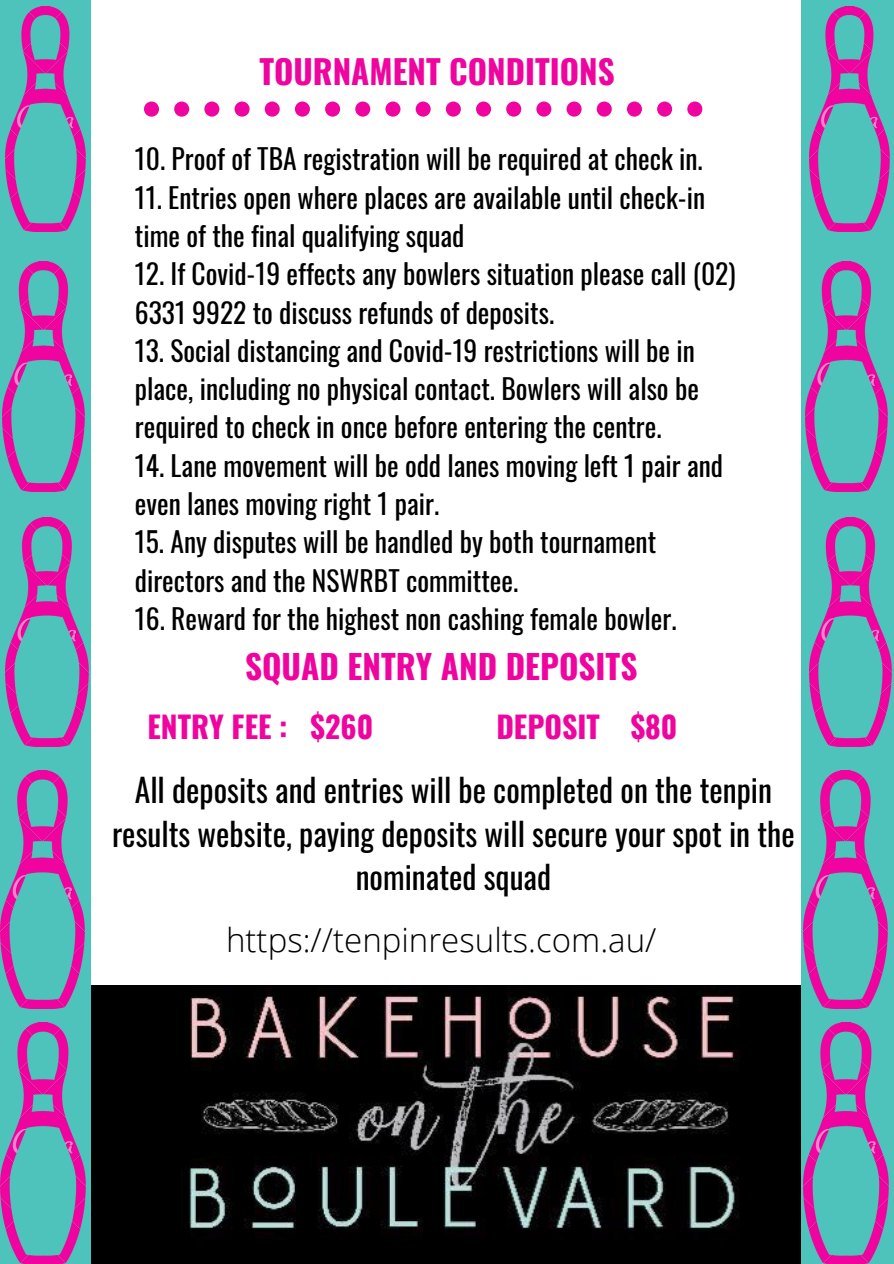
<style>
.page{position:relative;width:894px;height:1264px;background:#fff}
.page>*{position:absolute;margin:0;border:0;box-sizing:border-box;transform-origin:0 0}
.t1{font:700 33.3px "Oswald";color:#ef049f}
.t2{font:300 33px "Open Sans";color:#000}
.t3{font:700 33px "Oswald";color:#ef049f}
.t4{font:31.65px/43.5px "Oswald";color:#000;text-align:center}
.t5{font:700 30px "Oswald";color:#ef049f}
.t6{font:27.6px/38.2px "Oswald";color:#000}
</style>
<div class="page">
<svg style="left:144px;top:101px;width:558px;height:16px"></svg>
<img style="left:91px;top:985px;width:710px;height:278px">
<div style="left:0;top:0;width:91px;height:1263px;background:#4ec3bb"></div>
<img style="left:6px;top:7px;width:80px;height:224px">
<img style="left:2px;top:262px;width:82px;height:229px">
<img style="left:0;top:770px;width:84px;height:238px">
<img style="left:0;top:1022px;width:86px;height:241px">
<img style="left:6px;top:517px;width:82px;height:230px">
<div style="left:801px;top:0;width:92px;height:1263px;background:#4ec3bb"></div>
<img style="left:809px;top:7px;width:80px;height:224px">
<img style="left:805px;top:262px;width:82px;height:229px">
<img style="left:803px;top:770px;width:84px;height:238px">
<img style="left:803px;top:1022px;width:85px;height:241px">
<img style="left:809px;top:517px;width:82px;height:230px">
<p class="t3" style="left:259px;top:45px;width:356px">TOURNAMENT CONDITIONS</p>
<p class="t6" style="left:135px;top:139px;width:569px">10. Proof of TBA registration will be required at check in.</p>
<p class="t6" style="left:135px;top:177px;width:571px">11. Entries open where places are available until check-in time of the final qualifying squad</p>
<p class="t6" style="left:135px;top:254px;width:602px">12. If Covid-19 effects any bowlers situation please call (02)<br>6331 9922 to discuss refunds of deposits.</p>
<p class="t6" style="left:135px;top:330px;width:565px">13. Social distancing and Covid-19 restrictions will be in place, including no physical contact. Bowlers will also be required to check in once before entering the centre.</p>
<p class="t6" style="left:135px;top:445px;width:589px">14. Lane movement will be odd lanes moving left 1 pair and even lanes moving right 1 pair.</p>
<p class="t6" style="left:135px;top:522px;width:522px">15. Any disputes will be handled by both tournament directors and the NSWRBT committee.</p>
<p class="t6" style="left:135px;top:598px;width:543px">16. Reward for the highest non cashing female bowler.</p>
<p class="t1" style="left:245px;top:640px;width:394px">SQUAD ENTRY AND DEPOSITS</p>
<p class="t5" style="left:147px;top:703px;width:227px">ENTRY FEE : $260</p>
<p class="t5" style="left:496px;top:703px;width:182px">DEPOSIT $80</p>
<p class="t4" style="left:112px;top:767px;width:684px">All deposits and entries will be completed on the tenpin results website, paying deposits will secure your spot in the nominated squad</p>
<p class="t2" style="left:226px;top:917px;width:432px">https://tenpinresults.com.au/</p>
</div>
